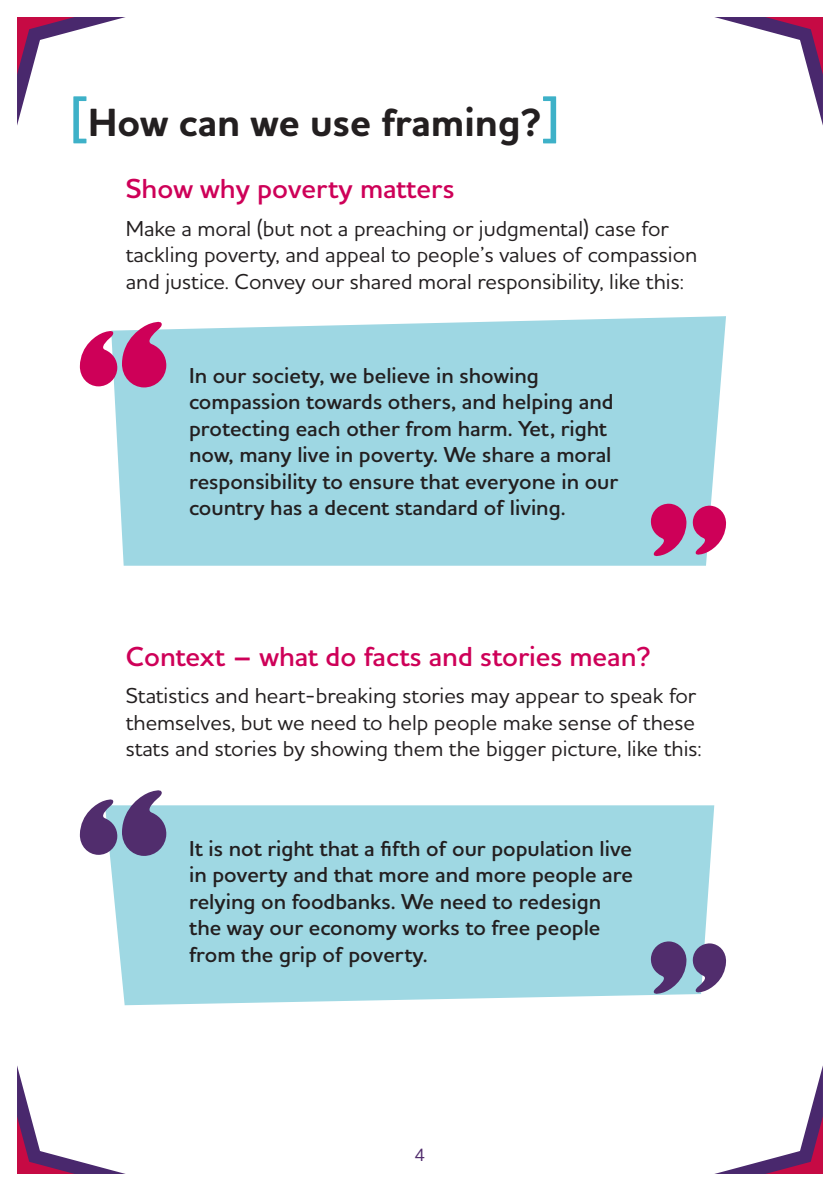
<style>
.page{position:relative;width:840px;height:1191px;background:#fff}
.page>*{position:absolute;margin:0;border:0;box-sizing:border-box;transform-origin:0 0}
.t1{font:700 40px "Houschka Alt Pro";color:#231f20}
.t2{font:600 28px "Houschka Alt Pro";color:#ce0058}
.t3{font:600 22px/26.4px "Houschka Alt Pro";color:#231f20}
.t4{font:500 22px/26.4px "Houschka Pro";color:#231f20}
.t5{font:500 18px "Houschka Pro";color:#512d6d}
.s1{font-weight:600;font-size:50px;color:#3eb1c8}
</style>
<div class="page">
<svg style="left:17px;top:1065px;width:109px;height:109px"></svg>
<svg style="left:714px;top:1069px;width:108px;height:105px"></svg>
<svg style="left:714px;top:17px;width:108px;height:105px"></svg>
<svg style="left:17px;top:17px;width:109px;height:109px"></svg>
<div style="left:114px;top:316px;width:611px;height:250px;background:#9ed7e3"></div>
<svg style="left:650px;top:503px;width:76px;height:54px;background:#c25c94"></svg>
<svg style="left:80px;top:320px;width:86px;height:68px"></svg>
<div style="left:110px;top:805px;width:603px;height:200px;background:#9fd8e3"></div>
<svg style="left:650px;top:941px;width:76px;height:54px;background:#7b78a0"></svg>
<svg style="left:80px;top:790px;width:86px;height:66px"></svg>
<p class="t1" style="left:70px;top:96px;width:491px"><span class="s1">[</span>How can we use framing?<span class="s1">]</span></p>
<p class="t2" style="left:126px;top:170px;width:330px">Show why poverty matters</p>
<p class="t4" style="left:126px;top:215px;width:573px">Make a moral (but not a preaching or judgmental) case for tackling poverty, and appeal to people’s values of compassion and justice. Convey our shared moral responsibility, like this:</p>
<p class="t3" style="left:189px;top:362px;width:430px">In our society, we believe in showing compassion towards others, and helping and protecting each other from harm. Yet, right now, many live in poverty. We share a moral responsibility to ensure that everyone in our country has a decent standard of living.</p>
<p class="t2" style="left:126px;top:638px;width:526px">Context – what do facts and stories mean?</p>
<p class="t4" style="left:126px;top:682px;width:577px">Statistics and heart-breaking stories may appear to speak for themselves, but we need to help people make sense of these stats and stories by showing them the bigger picture, like this:</p>
<p class="t3" style="left:189px;top:835px;width:445px">It is not right that a fifth of our population live in poverty and that more and more people are relying on foodbanks. We need to redesign the way our economy works to free people from the grip of poverty.</p>
<p class="t5" style="left:414px;top:1143px;width:12px">4</p>
</div>
